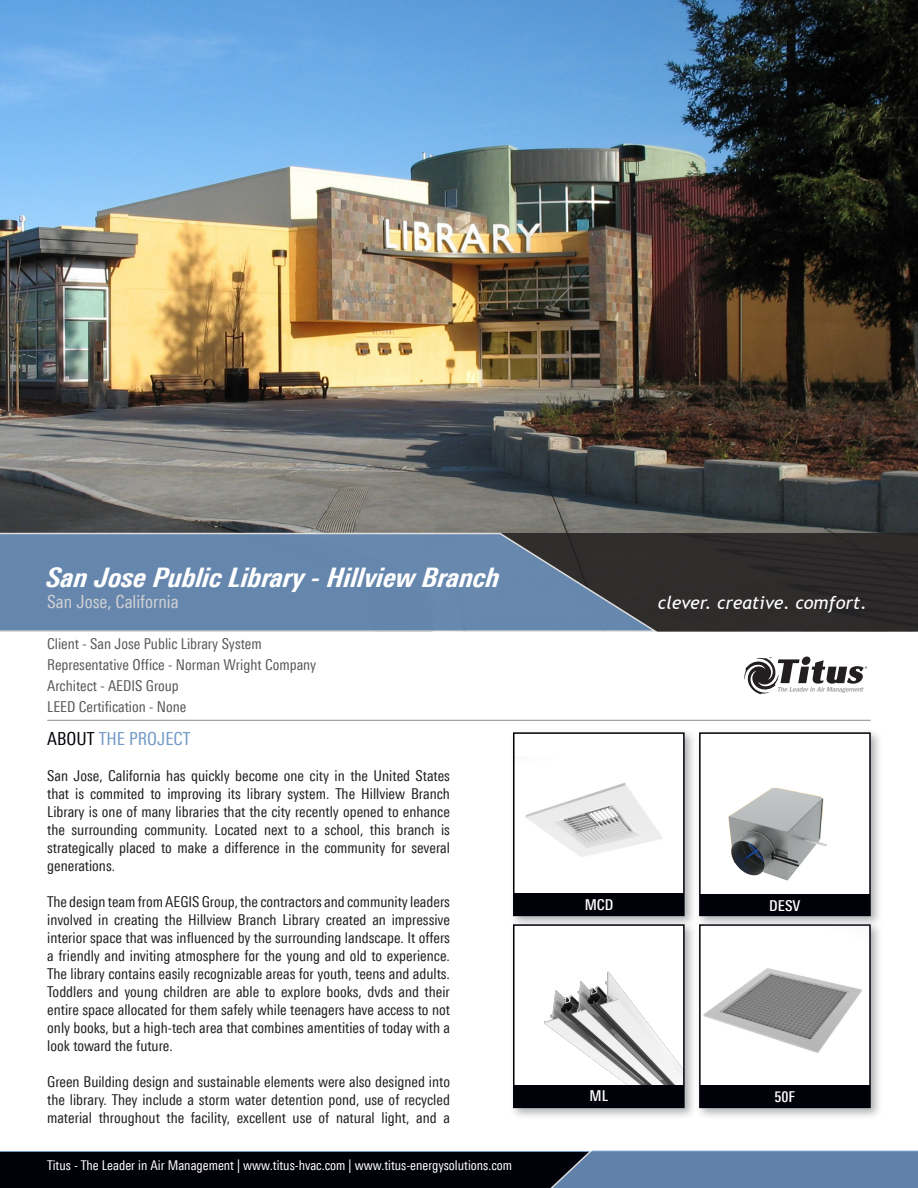
<style>
.page{position:relative;width:918px;height:1188px;background:#fff}
.page>*{position:absolute;margin:0;border:0;box-sizing:border-box;transform-origin:0 0}
.t1{font:italic 800 condensed 27px "LT Univers";color:#fff}
.t2{font:italic 18px "Trebuchet MS";color:#fff}
.t3{font:condensed 18px "LT Univers";color:#d1d2d4}
.t4{font:condensed 18px "LT Univers";color:#7299c6}
.Title_sub{font:condensed 15px/18px "LT Univers";color:#231f20;text-align:justify}
.t5{font:condensed 15px "LT Univers";color:#57585a}
.t6{font:500 condensed 15px "LT Univers";color:#fff}
.t7{font:condensed 13.5px "LT Univers";color:#fff}
.s1{color:#010209}
</style>
<div class="page">
<img style="left:0;top:0;width:918px;height:534px">
<div style="left:0;top:1152px;width:918px;height:36px;background:#010209"></div>
<hr style="left:0;top:1151px;width:918px;height:1px;background:#7299c6">
<svg style="left:744px;top:657px;width:123px;height:37px"></svg>
<hr style="left:47px;top:720px;width:824px;height:1px;background:#8a8c8f">
<div style="left:695px;top:920px;width:188px;height:200px;background:#939598;opacity:.75"></div>
<img style="left:702px;top:928px;width:166px;height:158px">
<div style="left:699px;top:924px;width:172px;height:184px;border:2px solid #010209"></div>
<div style="left:695px;top:728px;width:188px;height:200px;background:#939598;opacity:.75"></div>
<div style="left:700px;top:733px;width:170px;height:182px;background:#fff"></div>
<img style="left:702px;top:788px;width:166px;height:107px">
<div style="left:699px;top:732px;width:172px;height:184px;border:2px solid #010209"></div>
<div style="left:509px;top:728px;width:188px;height:200px;background:#939598;opacity:.75"></div>
<div style="left:514px;top:733px;width:170px;height:182px;background:#fff"></div>
<img style="left:525px;top:782px;width:138px;height:75px">
<div style="left:513px;top:732px;width:172px;height:184px;border:2px solid #010209"></div>
<div style="left:509px;top:920px;width:188px;height:200px;background:#939598;opacity:.75"></div>
<div style="left:514px;top:925px;width:170px;height:182px;background:#fff"></div>
<img style="left:524px;top:971px;width:158px;height:115px">
<div style="left:513px;top:924px;width:172px;height:184px;border:2px solid #010209"></div>
<div style="left:514px;top:894px;width:170px;height:21px;background:#010209"></div>
<div style="left:514px;top:1086px;width:170px;height:21px;background:#010209"></div>
<div style="left:700px;top:1086px;width:169px;height:21px;background:#010209"></div>
<div style="left:700px;top:895px;width:169px;height:21px;background:#010209"></div>
<div style="left:0;top:534px;width:918px;height:97px;background:#2f2b2b"></div>
<svg style="left:0;top:532px;width:659px;height:100px;background:#637e9e"></svg>
<svg style="left:550px;top:1150px;width:368px;height:38px;background:#5f7ea3"></svg>
<p class="t1" style="left:47px;top:561px;width:455px">San Jose Public Library - Hillview Branch</p>
<p class="t3" style="left:47px;top:591px;width:133px">San Jose, California</p>
<p class="t5" style="left:47px;top:635px;width:216px">Client - San Jose Public Library System</p>
<p class="t5" style="left:47px;top:656px;width:270px">Representative Office - Norman Wright Company</p>
<p class="t5" style="left:47px;top:677px;width:133px">Architect - AEDIS Group</p>
<p class="t5" style="left:47px;top:698px;width:141px">LEED Certification - None</p>
<p class="t4" style="left:47px;top:729px;width:145px"><span class="s1">ABOUT</span> THE PROJECT</p>
<p class="Title_sub" style="left:47px;top:767px;width:404px">San Jose, California has quickly become one city in the United States that is commited to improving its library system. The Hillview Branch Library is one of many libraries that the city recently opened to enhance the surrounding community. Located next to a school, this branch is strategically placed to make a difference in the community for several generations.</p>
<p class="Title_sub" style="left:47px;top:893px;width:404px">The design team from AEGIS Group, the contractors and community leaders involved in creating the Hillview Branch Library created an impressive interior space that was influenced by the surrounding landscape. It offers a friendly and inviting atmosphere for the young and old to experience.<br>The library contains easily recognizable areas for youth, teens and adults.<br>Toddlers and young children are able to explore books, dvds and their entire space allocated for them safely while teenagers have access to not only books, but a high-tech area that combines amentities of today with a look toward the future.</p>
<p class="Title_sub" style="left:47px;top:1073px;width:404px">Green Building design and sustainable elements were also designed into the library. They include a storm water detention pond, use of recycled material throughout the facility, excellent use of natural light, and a</p>
<p class="t7" style="left:47px;top:1157px;width:467px">Titus - The Leader in Air Management | www.titus-hvac.com | www.titus-energysolutions.com</p>
<p class="t2" style="left:658px;top:592px;width:211px">clever. creative. comfort.</p>
<p class="t6" style="left:585px;top:896px;width:30px">MCD</p>
<p class="t6" style="left:769px;top:897px;width:33px">DESV</p>
<p class="t6" style="left:590px;top:1087px;width:20px">ML</p>
<p class="t6" style="left:775px;top:1088px;width:22px">50F</p>
</div>
